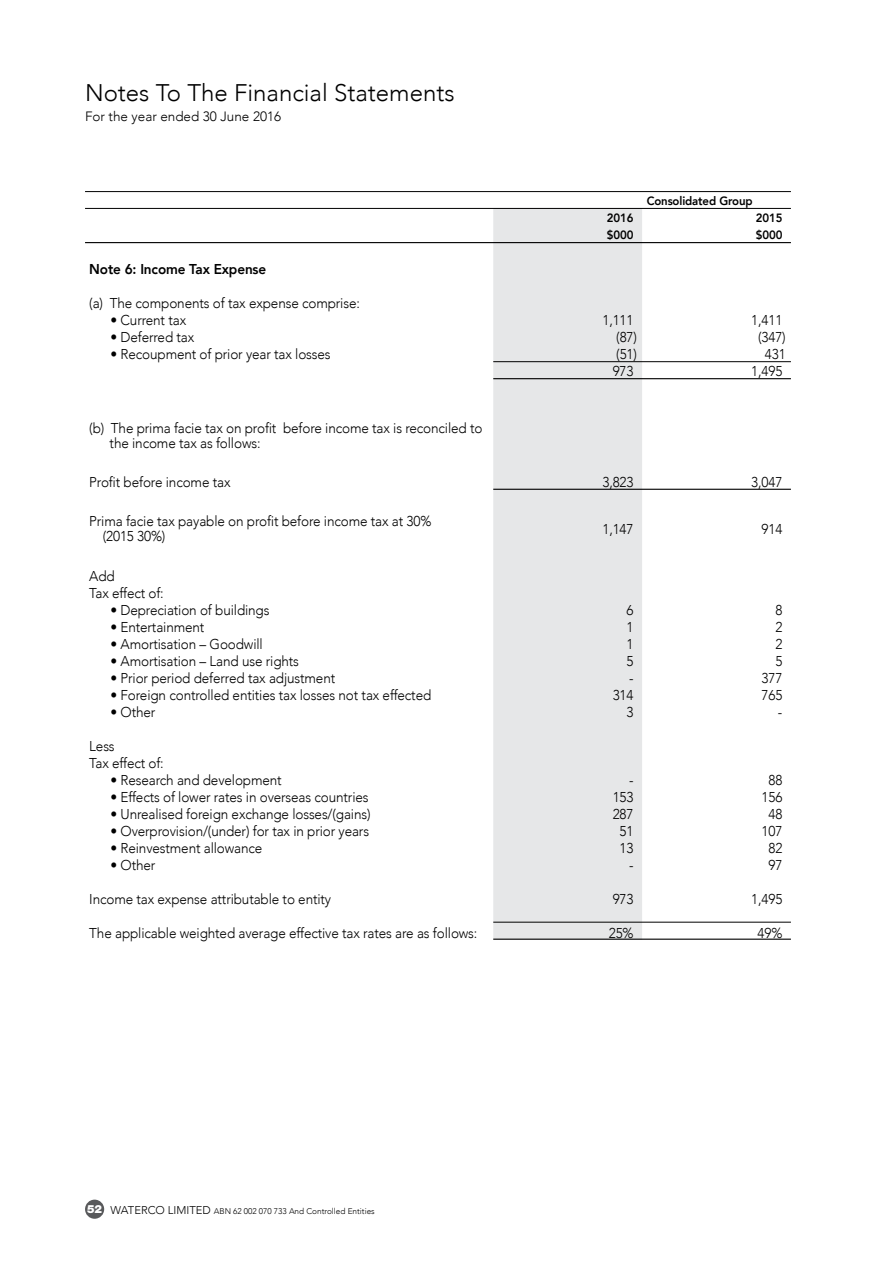
<style>
.page{position:relative;width:893px;height:1263px;background:#fff}
.page>*{position:absolute;margin:0;border:0;box-sizing:border-box;transform-origin:0 0}
.t1{font:300 24px "Avenir";color:#000}
.t2{font:300 14.25px/15px "Avenir";letter-spacing:-.01em;color:#000;scale:.95 1}
.t3{font:800 14.25px "Avenir";letter-spacing:-.01em;color:#000;scale:.95 1}
.t4{font:300 13.5px "Avenir";color:#000}
.t5{font:800 12px "Avenir";letter-spacing:-.01em;color:#000;scale:.95 1}
.t6{font:300 8.25px "Avenir";color:#000}
.s1{font-family:"Helvetica Neue";font-weight:900;font-size:11.25px;color:#fff}
.s2{font-size:11.25px}
</style>
<div class="page">
<div style="left:85px;top:1199px;width:19px;height:20px;background:#58595b;border-radius:50%"></div>
<div style="left:493px;top:209px;width:149px;height:729px;background:#e6e7e8"></div>
<hr style="left:85px;top:242px;width:706px;height:1px;background:#000">
<hr style="left:85px;top:208px;width:706px;height:1px;background:#000">
<hr style="left:85px;top:191px;width:706px;height:1px;background:#000">
<hr style="left:493px;top:361px;width:298px;height:1px;background:#000">
<hr style="left:493px;top:378px;width:298px;height:1px;background:#000">
<hr style="left:493px;top:922px;width:298px;height:1px;background:#000">
<hr style="left:493px;top:938px;width:298px;height:2px;background:#000">
<hr style="left:493px;top:489px;width:298px;height:1px;background:#000">
<h1 class="t1" style="left:85px;top:78px;width:371px">Notes To The Financial Statements</h1>
<p class="t4" style="left:85px;top:108px;width:198px">For the year ended 30 June 2016</p>
<p class="t5" style="left:647px;top:190px;width:113px">Consolidated Group</p>
<p class="t5" style="left:607px;top:207px;width:30px">2016</p>
<p class="t5" style="left:756px;top:207px;width:30px">2015</p>
<p class="t5" style="left:607px;top:224px;width:30px">$000</p>
<p class="t5" style="left:756px;top:224px;width:30px">$000</p>
<p class="t3" style="left:89px;top:256px;width:188px">Note 6: Income Tax Expense</p>
<p class="t2" style="left:89px;top:296px;width:286px">(a) The components of tax expense comprise:</p>
<p class="t2" style="left:111px;top:313px;width:81px">• Current tax</p>
<p class="t2" style="left:602px;top:313px;width:34px">1,111</p>
<p class="t2" style="left:751px;top:313px;width:34px">1,411</p>
<p class="t2" style="left:111px;top:330px;width:90px">• Deferred tax</p>
<p class="t2" style="left:616px;top:330px;width:23px">(87)</p>
<p class="t2" style="left:758px;top:330px;width:31px">(347)</p>
<p class="t2" style="left:111px;top:347px;width:233px">• Recoupment of prior year tax losses</p>
<p class="t2" style="left:616px;top:347px;width:23px">(51)</p>
<p class="t2" style="left:765px;top:347px;width:23px">431</p>
<p class="t2" style="left:613px;top:364px;width:23px">973</p>
<p class="t2" style="left:751px;top:364px;width:34px">1,495</p>
<p class="t2" style="left:110px;top:420px;width:394px;text-indent:-20px">(b) The prima facie tax on profit before income tax is reconciled to the income tax as follows:</p>
<p class="t2" style="left:89px;top:475px;width:150px">Profit before income tax</p>
<p class="t2" style="left:602px;top:475px;width:34px">3,823</p>
<p class="t2" style="left:751px;top:475px;width:34px">3,047</p>
<p class="t2" style="left:103px;top:514px;width:347px;text-indent:-14px">Prima facie tax payable on profit before income tax at 30% (2015 30%)</p>
<p class="t2" style="left:602px;top:521px;width:34px">1,147</p>
<p class="t2" style="left:762px;top:521px;width:23px">914</p>
<p class="t2" style="left:89px;top:567px;width:80px;line-height:17px">Add<br>Tax effect of:</p>
<p class="t2" style="left:111px;top:602px;width:169px">• Depreciation of buildings</p>
<p class="t2" style="left:627px;top:602px;width:9px">6</p>
<p class="t2" style="left:775px;top:602px;width:9px">8</p>
<p class="t2" style="left:111px;top:619px;width:100px">• Entertainment</p>
<p class="t2" style="left:627px;top:619px;width:9px">1</p>
<p class="t2" style="left:775px;top:619px;width:9px">2</p>
<p class="t2" style="left:111px;top:636px;width:162px">• Amortisation – Goodwill</p>
<p class="t2" style="left:627px;top:636px;width:9px">1</p>
<p class="t2" style="left:775px;top:636px;width:9px">2</p>
<p class="t2" style="left:111px;top:653px;width:200px">• Amortisation – Land use rights</p>
<p class="t2" style="left:627px;top:653px;width:9px">5</p>
<p class="t2" style="left:775px;top:653px;width:9px">5</p>
<p class="t2" style="left:111px;top:670px;width:238px">• Prior period deferred tax adjustment</p>
<p class="t2" style="left:629px;top:670px;width:6px">-</p>
<p class="t2" style="left:762px;top:670px;width:23px">377</p>
<p class="t2" style="left:111px;top:687px;width:339px">• Foreign controlled entities tax losses not tax effected</p>
<p class="t2" style="left:613px;top:687px;width:23px">314</p>
<p class="t2" style="left:762px;top:687px;width:23px">765</p>
<p class="t2" style="left:111px;top:704px;width:49px">• Other</p>
<p class="t2" style="left:627px;top:704px;width:9px">3</p>
<p class="t2" style="left:778px;top:704px;width:6px">-</p>
<p class="t2" style="left:89px;top:737px;width:80px;line-height:17px">Less<br>Tax effect of:</p>
<p class="t2" style="left:111px;top:772px;width:182px">• Research and development</p>
<p class="t2" style="left:629px;top:772px;width:6px">-</p>
<p class="t2" style="left:768px;top:772px;width:16px">88</p>
<p class="t2" style="left:111px;top:789px;width:273px">• Effects of lower rates in overseas countries</p>
<p class="t2" style="left:613px;top:789px;width:23px">153</p>
<p class="t2" style="left:762px;top:789px;width:23px">156</p>
<p class="t2" style="left:111px;top:806px;width:275px">• Unrealised foreign exchange losses/(gains)</p>
<p class="t2" style="left:613px;top:806px;width:23px">287</p>
<p class="t2" style="left:768px;top:806px;width:16px">48</p>
<p class="t2" style="left:111px;top:823px;width:274px">• Overprovision/(under) for tax in prior years</p>
<p class="t2" style="left:620px;top:823px;width:16px">51</p>
<p class="t2" style="left:762px;top:823px;width:23px">107</p>
<p class="t2" style="left:111px;top:840px;width:161px">• Reinvestment allowance</p>
<p class="t2" style="left:620px;top:840px;width:16px">13</p>
<p class="t2" style="left:768px;top:840px;width:16px">82</p>
<p class="t2" style="left:111px;top:857px;width:49px">• Other</p>
<p class="t2" style="left:629px;top:857px;width:6px">-</p>
<p class="t2" style="left:768px;top:857px;width:16px">97</p>
<p class="t2" style="left:89px;top:891px;width:256px">Income tax expense attributable to entity</p>
<p class="t2" style="left:613px;top:891px;width:23px">973</p>
<p class="t2" style="left:751px;top:891px;width:34px">1,495</p>
<p class="t2" style="left:89px;top:925px;width:410px">The applicable weighted average effective tax rates are as follows:</p>
<p class="t2" style="left:609px;top:925px;width:28px">25%</p>
<p class="t2" style="left:758px;top:925px;width:28px">49%</p>
<p class="t6" style="left:87px;top:1206px;width:289px"><span class="s1">52</span> <span class="s2">WATERCO LIMITED</span> ABN 62 002 070 733 And Controlled Entities</p>
</div>
